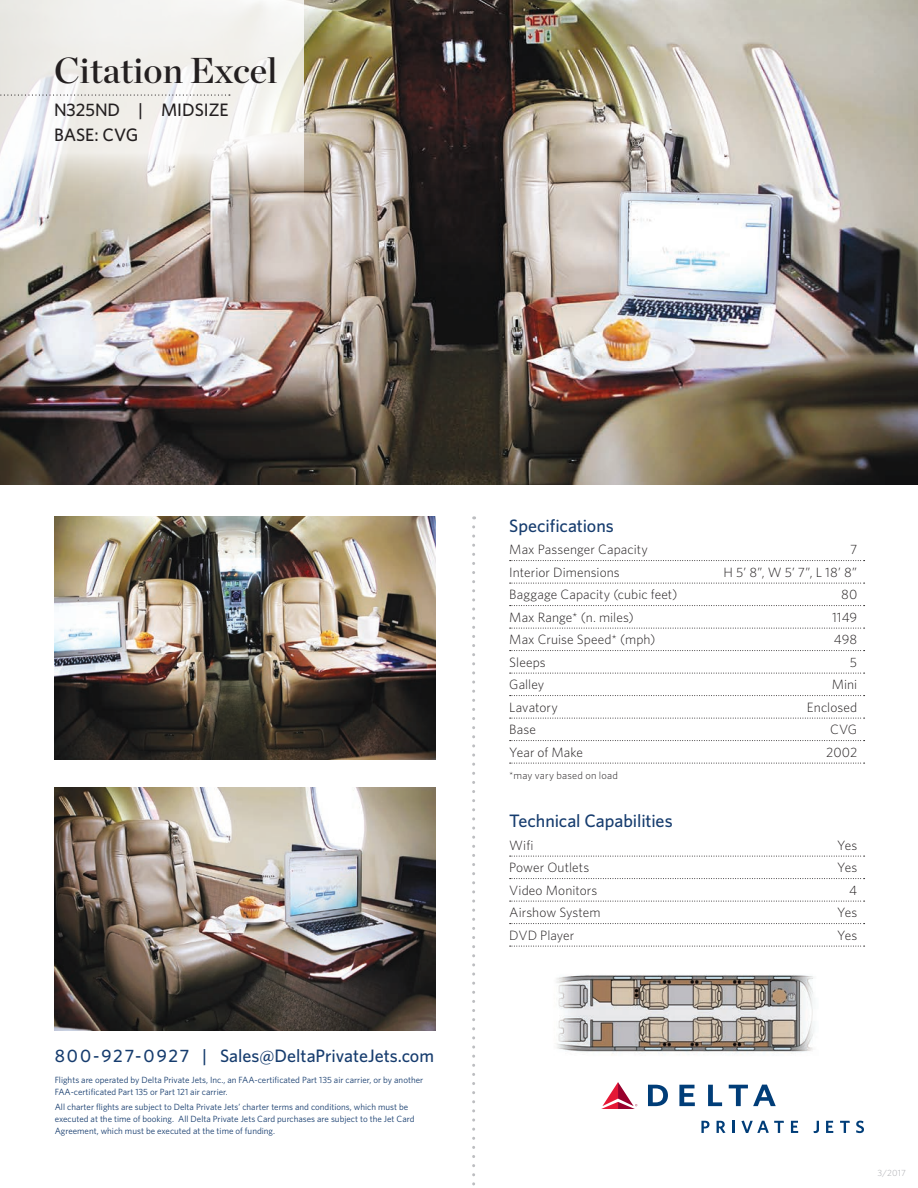
<style>
.page{position:relative;width:918px;height:1188px;background:#fff}
.page>*{position:absolute;margin:0;border:0;box-sizing:border-box;transform-origin:0 0}
.t1{font:36px "Chronicle Display Semi";color:#231f20}
.Spec_Subs{font:500 18px "Whitney";color:#163c6e}
.t2{font:500 18px "Whitney";color:#231f20}
.Spec_Body{font:300 13.5px "Whitney";letter-spacing:.005em;color:#231f20}
.Spec_Body-2{font:300 10.5px "Whitney";letter-spacing:.015em;color:#231f20}
.t3{font:9px/12px "Whitney";color:#163c6e}
.Spec_Body-3{font:300 9px "Whitney";color:#a8a9ad}
</style>
<div class="page">
<img style="left:556px;top:974px;width:258px;height:81px">
<img style="left:0;top:0;width:918px;height:484px">
<svg style="left:0;top:0;width:304px;height:225px;fill:#f1efea"></svg>
<svg style="left:601px;top:1082px;width:36px;height:27px"></svg>
<svg style="left:648px;top:1085px;width:20px;height:21px"></svg>
<svg style="left:679px;top:1085px;width:16px;height:21px"></svg>
<svg style="left:708px;top:1085px;width:14px;height:21px"></svg>
<svg style="left:729px;top:1085px;width:47px;height:21px"></svg>
<svg style="left:701px;top:1121px;width:8px;height:12px"></svg>
<svg style="left:717px;top:1121px;width:9px;height:12px"></svg>
<svg style="left:732px;top:1121px;width:3px;height:12px"></svg>
<svg style="left:741px;top:1121px;width:43px;height:12px"></svg>
<svg style="left:791px;top:1121px;width:7px;height:12px"></svg>
<svg style="left:814px;top:1121px;width:5px;height:12px"></svg>
<svg style="left:826px;top:1121px;width:7px;height:12px"></svg>
<svg style="left:840px;top:1121px;width:10px;height:12px"></svg>
<svg style="left:856px;top:1121px;width:8px;height:12px"></svg>
<svg style="left:0;top:94px;width:230px;height:2px"></svg>
<svg style="left:510px;top:560px;width:355px;height:1px"></svg>
<svg style="left:510px;top:583px;width:355px;height:1px"></svg>
<svg style="left:510px;top:605px;width:355px;height:1px"></svg>
<svg style="left:510px;top:628px;width:355px;height:1px"></svg>
<svg style="left:510px;top:650px;width:355px;height:1px"></svg>
<svg style="left:510px;top:673px;width:355px;height:1px"></svg>
<svg style="left:510px;top:695px;width:355px;height:1px"></svg>
<svg style="left:510px;top:718px;width:355px;height:1px"></svg>
<svg style="left:510px;top:740px;width:355px;height:1px"></svg>
<svg style="left:510px;top:763px;width:355px;height:1px"></svg>
<svg style="left:510px;top:856px;width:355px;height:1px"></svg>
<svg style="left:510px;top:878px;width:355px;height:1px"></svg>
<svg style="left:510px;top:901px;width:355px;height:1px"></svg>
<svg style="left:510px;top:923px;width:355px;height:1px"></svg>
<svg style="left:510px;top:946px;width:355px;height:1px"></svg>
<svg style="left:472px;top:527px;width:3px;height:659px"></svg>
<img style="left:54px;top:788px;width:381px;height:242px">
<img style="left:55px;top:516px;width:380px;height:243px">
<p class="t1" style="left:54px;top:42px;width:225px">Citation Excel</p>
<p class="t2" style="left:54px;top:98px;width:176px">N325ND | MIDSIZE</p>
<p class="t2" style="left:54px;top:123px;width:86px">BASE: CVG</p>
<p class="Spec_Subs" style="left:55px;top:1044px;width:381px">800-927-0927 | Sales@DeltaPrivateJets.com</p>
<p class="t3" style="left:55px;top:1074px;width:370px">Flights are operated by Delta Private Jets, Inc., an FAA-certificated Part 135 air carrier, or by another<br>FAA-certificated Part 135 or Part 121 air carrier.</p>
<p class="t3" style="left:55px;top:1101px;width:361px">All charter flights are subject to Delta Private Jets’ charter terms and conditions, which must be executed at the time of booking. All Delta Private Jets Card purchases are subject to the Jet Card<br>Agreement, which must be executed at the time of funding.</p>
<p class="Spec_Subs" style="left:509px;top:514px;width:106px">Specifications</p>
<p class="Spec_Body" style="left:509px;top:541px;width:140px">Max Passenger Capacity</p>
<p class="Spec_Body" style="left:850px;top:541px;width:9px">7</p>
<p class="Spec_Body" style="left:509px;top:563px;width:112px">Interior Dimensions</p>
<p class="Spec_Body" style="left:724px;top:563px;width:135px">H 5’ 8”, W 5’ 7”, L 18’ 8”</p>
<p class="Spec_Body" style="left:509px;top:586px;width:170px">Baggage Capacity (cubic feet)</p>
<p class="Spec_Body" style="left:841px;top:586px;width:18px">80</p>
<p class="Spec_Body" style="left:509px;top:608px;width:126px">Max Range* (n. miles)</p>
<p class="Spec_Body" style="left:832px;top:608px;width:27px">1149</p>
<p class="Spec_Body" style="left:509px;top:631px;width:148px">Max Cruise Speed* (mph)</p>
<p class="Spec_Body" style="left:834px;top:631px;width:25px">498</p>
<p class="Spec_Body" style="left:509px;top:653px;width:38px">Sleeps</p>
<p class="Spec_Body" style="left:850px;top:653px;width:9px">5</p>
<p class="Spec_Body" style="left:509px;top:676px;width:37px">Galley</p>
<p class="Spec_Body" style="left:832px;top:676px;width:27px">Mini</p>
<p class="Spec_Body" style="left:509px;top:698px;width:50px">Lavatory</p>
<p class="Spec_Body" style="left:807px;top:698px;width:52px">Enclosed</p>
<p class="Spec_Body" style="left:509px;top:721px;width:28px">Base</p>
<p class="Spec_Body" style="left:830px;top:721px;width:29px">CVG</p>
<p class="Spec_Body" style="left:509px;top:743px;width:75px">Year of Make</p>
<p class="Spec_Body" style="left:826px;top:743px;width:33px">2002</p>
<p class="Spec_Body-2" style="left:509px;top:769px;width:110px">*may vary based on load</p>
<p class="Spec_Subs" style="left:509px;top:809px;width:165px">Technical Capabilities</p>
<p class="Spec_Body" style="left:509px;top:836px;width:26px">Wifi</p>
<p class="Spec_Body" style="left:837px;top:836px;width:22px">Yes</p>
<p class="Spec_Body" style="left:509px;top:859px;width:81px">Power Outlets</p>
<p class="Spec_Body" style="left:837px;top:859px;width:22px">Yes</p>
<p class="Spec_Body" style="left:509px;top:881px;width:90px">Video Monitors</p>
<p class="Spec_Body" style="left:849px;top:881px;width:10px">4</p>
<p class="Spec_Body" style="left:509px;top:904px;width:93px">Airshow System</p>
<p class="Spec_Body" style="left:837px;top:904px;width:22px">Yes</p>
<p class="Spec_Body" style="left:509px;top:926px;width:67px">DVD Player</p>
<p class="Spec_Body" style="left:837px;top:926px;width:22px">Yes</p>
<p class="Spec_Body-3" style="left:878px;top:1167px;width:30px">3/2017</p>
</div>
